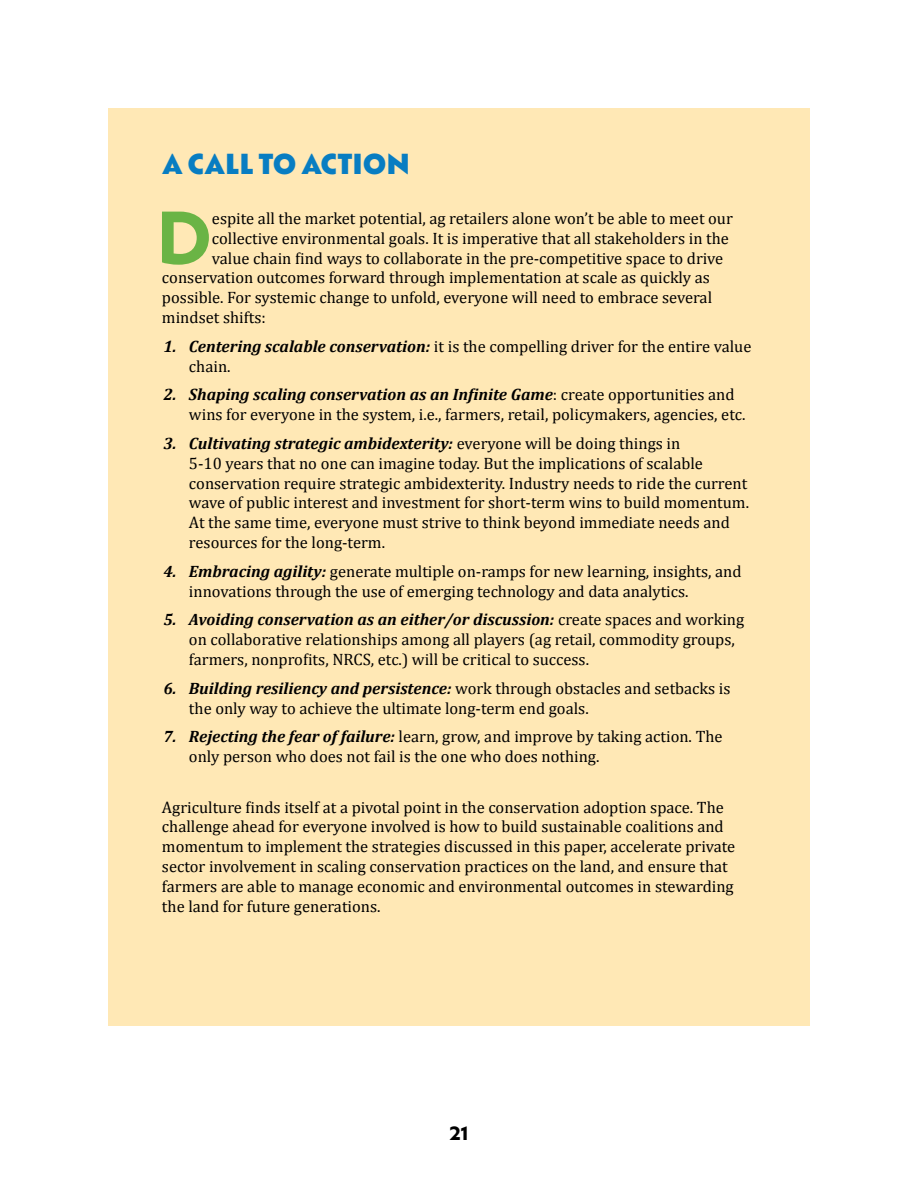
<style>
.page{position:relative;width:918px;height:1188px;background:#fff}
.page>*{position:absolute;margin:0;border:0;box-sizing:border-box;transform-origin:0 0}
.t1{font:700 69.3px "Ofelia Display";color:#6ab445}
.t2{font:800 27px "Ofelia Display";letter-spacing:.01em;color:#087dc2}
.t3{font:700 18px "Ofelia Display";color:#000}
.t4{font:16.5px/19.8px "Cambria";color:#000}
.s1{font-weight:700;font-style:italic}
</style>
<div class="page">
<div style="left:108px;top:108px;width:702px;height:918px;background:#ffe8b5"></div>
<h2 class="t2" style="left:162px;top:144px;width:249px">A CALL TO ACTION</h2>
<h1 class="t1" style="left:157px;top:188px;width:57px">D</h1>
<p class="t4" style="left:212px;top:208px;width:522px">espite all the market potential, ag retailers alone won’t be able to meet our</p>
<p class="t4" style="left:212px;top:228px;width:519px">collective environmental goals. It is imperative that all stakeholders in the</p>
<p class="t4" style="left:212px;top:248px;width:513px">value chain find ways to collaborate in the pre-competitive space to drive</p>
<p class="t4" style="left:162px;top:268px;width:549px">conservation outcomes forward through implementation at scale as quickly as</p>
<p class="t4" style="left:162px;top:288px;width:552px">possible. For systemic change to unfold, everyone will need to embrace several</p>
<p class="t4" style="left:162px;top:307px;width:105px">mindset shifts:</p>
<p class="t4" style="left:189px;top:336px;width:564px;text-indent:-25px"><span class="s1">1. Centering scalable conservation:</span> it is the compelling driver for the entire value chain.</p>
<p class="t4" style="left:189px;top:385px;width:558px;text-indent:-25px"><span class="s1">2. Shaping scaling conservation as an Infinite Game</span>: create opportunities and wins for everyone in the system, i.e., farmers, retail, policymakers, agencies, etc.</p>
<p class="t4" style="left:189px;top:433px;width:562px;text-indent:-25px"><span class="s1">3. Cultivating strategic ambidexterity:</span> everyone will be doing things in<br>5-10 years that no one can imagine today. But the implications of scalable conservation require strategic ambidexterity. Industry needs to ride the current wave of public interest and investment for short-term wins to build momentum.<br>At the same time, everyone must strive to think beyond immediate needs and resources for the long-term.</p>
<p class="t4" style="left:189px;top:561px;width:554px;text-indent:-25px"><span class="s1">4. Embracing agility:</span> generate multiple on-ramps for new learning, insights, and innovations through the use of emerging technology and data analytics.</p>
<p class="t4" style="left:189px;top:610px;width:557px;text-indent:-25px"><span class="s1">5. Avoiding conservation as an either/or discussion:</span> create spaces and working on collaborative relationships among all players (ag retail, commodity groups, farmers, nonprofits, NRCS, etc.) will be critical to success.</p>
<p class="t4" style="left:189px;top:678px;width:543px;text-indent:-25px"><span class="s1">6. Building resiliency and persistence:</span> work through obstacles and setbacks is the only way to achieve the ultimate long-term end goals.</p>
<p class="t4" style="left:189px;top:727px;width:535px;text-indent:-25px"><span class="s1">7. Rejecting the fear of failure:</span> learn, grow, and improve by taking action. The only person who does not fail is the one who does nothing.</p>
<p class="t4" style="left:162px;top:797px;width:575px">Agriculture finds itself at a pivotal point in the conservation adoption space. The challenge ahead for everyone involved is how to build sustainable coalitions and momentum to implement the strategies discussed in this paper, accelerate private sector involvement in scaling conservation practices on the land, and ensure that farmers are able to manage economic and environmental outcomes in stewarding the land for future generations.</p>
<p class="t3" style="left:449px;top:1120px;width:21px">21</p>
</div>
